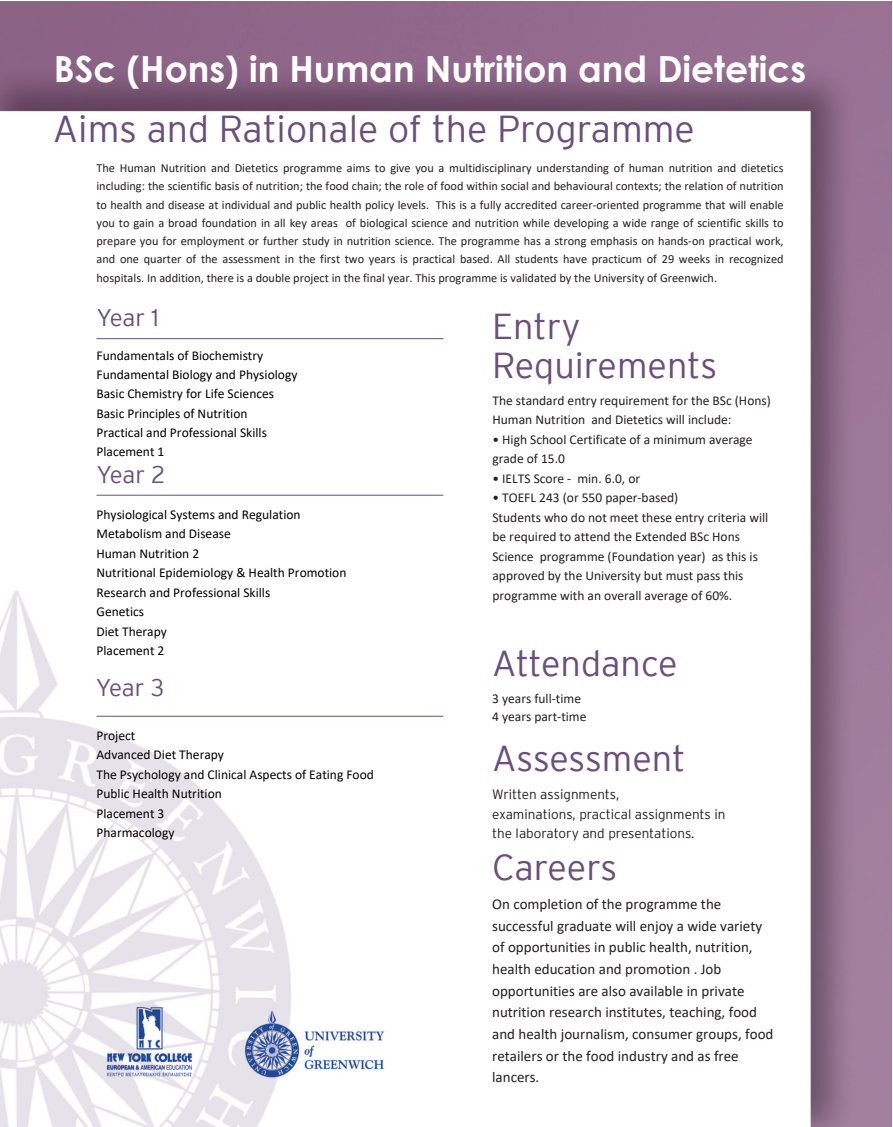
<style>
.page{position:relative;width:893px;height:1127px;background:#fff}
.page>*{position:absolute;margin:0;border:0;box-sizing:border-box;transform-origin:0 0}
.t1{font:300 37.5px "Interstate";color:#6b4e7b}
.t2{font:300 36px/39px "Interstate";color:#6b4e7b}
.t3{font:700 36px "Century Gothic";color:#fff}
.t4{font:300 24px "Interstate";letter-spacing:-.005em;color:#6b4e7b}
.t5{font:15px/21.6px "Calibri";color:#231f20}
.t6{font:13.5px/19.5px "Calibri";color:#000}
.t7{font:13.5px/19.5px "Calibri";color:#231f20}
.t8{font:300 13.5px/19.5px "Interstate";color:#231f20}
.t9{font:12.3px/18.1px "Calibri";color:#231f20;text-align:justify}
</style>
<div class="page">
<img style="left:0;top:1px;width:892px;height:1126px">
<hr style="left:96px;top:338px;width:347px;height:1px;background:#6b4e7b">
<hr style="left:96px;top:495px;width:347px;height:1px;background:#6b4e7b">
<hr style="left:96px;top:716px;width:347px;height:1px;background:#6b4e7b">
<h2 class="t3" style="left:54px;top:42px;width:754px">BSc (Hons) in Human Nutrition and Dietetics</h2>
<h1 class="t1" style="left:53px;top:107px;width:643px">Aims and Rationale of the Programme</h1>
<p class="t9" style="left:96px;top:159px;width:689px">The Human Nutrition and Dietetics programme aims to give you a multidisciplinary understanding of human nutrition and dietetics including: the scientific basis of nutrition; the food chain; the role of food within social and behavioural contexts; the relation of nutrition to health and disease at individual and public health policy levels. This is a fully accredited career-oriented programme that will enable you to gain a broad foundation in all key areas of biological science and nutrition while developing a wide range of scientific skills to prepare you for employment or further study in nutrition science. The programme has a strong emphasis on hands-on practical work, and one quarter of the assessment in the first two years is practical based. All students have practicum of 29 weeks in recognized hospitals. In addition, there is a double project in the final year. This programme is validated by the University of Greenwich.</p>
<h3 class="t4" style="left:96px;top:304px;width:64px">Year 1</h3>
<p class="t6" style="left:96px;top:345px;width:202px">Fundamentals of Biochemistry<br>Fundamental Biology and Physiology<br>Basic Chemistry for Life Sciences<br>Basic Principles of Nutrition<br>Practical and Professional Skills<br>Placement 1</p>
<h3 class="t4" style="left:96px;top:461px;width:70px">Year 2</h3>
<p class="t6" style="left:96px;top:504px;width:251px">Physiological Systems and Regulation<br>Metabolism and Disease<br>Human Nutrition 2<br>Nutritional Epidemiology &amp; Health Promotion<br>Research and Professional Skills<br>Genetics<br>Diet Therapy<br>Placement 2</p>
<h3 class="t4" style="left:96px;top:674px;width:70px">Year 3</h3>
<p class="t6" style="left:96px;top:725px;width:279px">Project<br>Advanced Diet Therapy<br>The Psychology and Clinical Aspects of Eating Food<br>Public Health Nutrition<br>Placement 3<br>Pharmacology</p>
<h2 class="t2" style="left:492px;top:306px;width:226px">Entry<br>Requirements</h2>
<p class="t7" style="left:492px;top:390px;width:280px">The standard entry requirement for the BSc (Hons)<br>Human Nutrition and Dietetics will include:</p>
<p class="t7" style="left:492px;top:429px;width:262px">• High School Certificate of a minimum average grade of 15.0</p>
<p class="t7" style="left:492px;top:468px;width:149px">• IELTS Score - min. 6.0, or</p>
<p class="t7" style="left:492px;top:487px;width:277px">• TOEFL 243 (or 550 paper-based)<br>Students who do not meet these entry criteria will be required to attend the Extended BSc Hons Science programme (Foundation year) as this is approved by the University but must pass this programme with an overall average of 60%.</p>
<h2 class="t2" style="left:492px;top:643px;width:187px">Attendance</h2>
<p class="t7" style="left:492px;top:689px;width:96px;line-height:18.5px">3 years full-time<br>4 years part-time</p>
<h2 class="t2" style="left:492px;top:739px;width:195px">Assessment</h2>
<p class="t8" style="left:492px;top:784px;width:235px">Written assignments,<br>examinations, practical assignments in the laboratory and presentations.</p>
<h2 class="t2" style="left:492px;top:848px;width:126px">Careers</h2>
<p class="t5" style="left:492px;top:893px;width:283px">On completion of the programme the successful graduate will enjoy a wide variety of opportunities in public health, nutrition, health education and promotion . Job opportunities are also available in private nutrition research institutes, teaching, food and health journalism, consumer groups, food retailers or the food industry and as free lancers.</p>
</div>
